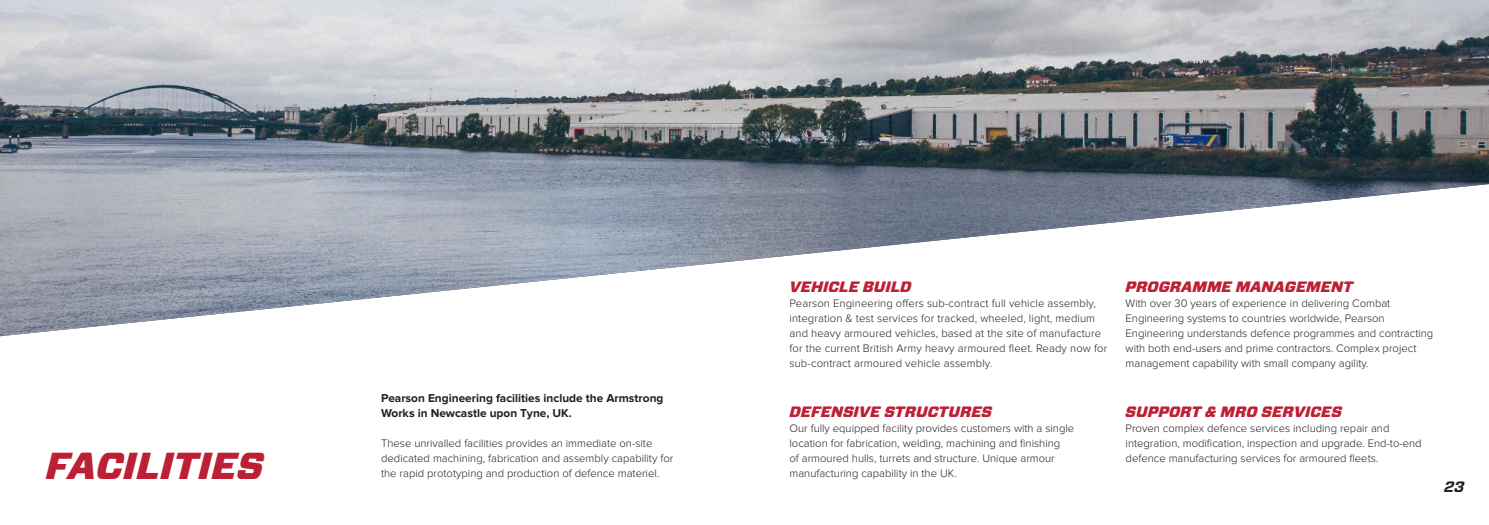
<style>
.page{position:relative;width:1489px;height:525px;background:#fff}
.page>*{position:absolute;margin:0;border:0;box-sizing:border-box;transform-origin:0 0}
.t1{font:italic 900 37.5px "Vitesse Sans";color:#bd2034}
.t2{font:italic 900 15px "Vitesse Sans";color:#bd2034}
.t3{font:italic 700 15px "Vitesse Sans";color:#241f1f}
.t4{font:700 11.88px/15px "Proxima Nova";color:#241f1f}
.t5{font:300 11.25px/15px "Proxima Nova";color:#241f1f}
</style>
<div class="page">
<img style="left:0;top:0;width:1488px;height:336px">
<h1 class="t1" style="left:46px;top:440px;width:219px">FACILITIES</h1>
<p class="t4" style="left:381px;top:391px;width:284px">Pearson Engineering facilities include the Armstrong<br>Works in Newcastle upon Tyne, UK.</p>
<p class="t5" style="left:381px;top:436px;width:294px">These unrivalled facilities provides an immediate on-site dedicated machining, fabrication and assembly capability for the rapid prototyping and production of defence materiel.</p>
<h2 class="t2" style="left:789px;top:277px;width:124px">VEHICLE BUILD</h2>
<p class="t5" style="left:789px;top:296px;width:319px">Pearson Engineering offers sub-contract full vehicle assembly, integration &amp; test services for tracked, wheeled, light, medium and heavy armoured vehicles, based at the site of manufacture for the current British Army heavy armoured fleet. Ready now for sub-contract armoured vehicle assembly.</p>
<h2 class="t2" style="left:789px;top:401px;width:204px">DEFENSIVE STRUCTURES</h2>
<p class="t5" style="left:789px;top:421px;width:286px">Our fully equipped facility provides customers with a single location for fabrication, welding, machining and finishing<br>of armoured hulls, turrets and structure. Unique armour manufacturing capability in the UK.</p>
<h2 class="t2" style="left:1125px;top:277px;width:229px">PROGRAMME MANAGEMENT</h2>
<p class="t5" style="left:1125px;top:296px;width:309px">With over 30 years of experience in delivering Combat Engineering systems to countries worldwide, Pearson Engineering understands defence programmes and contracting with both end-users and prime contractors. Complex project management capability with small company agility.</p>
<h2 class="t2" style="left:1125px;top:401px;width:218px">SUPPORT &amp; MRO SERVICES</h2>
<p class="t5" style="left:1125px;top:421px;width:297px">Proven complex defence services including repair and integration, modification, inspection and upgrade. End-to-end defence manufacturing services for armoured fleets.</p>
<h2 class="t3" style="left:1443px;top:476px;width:22px">23</h2>
</div>
